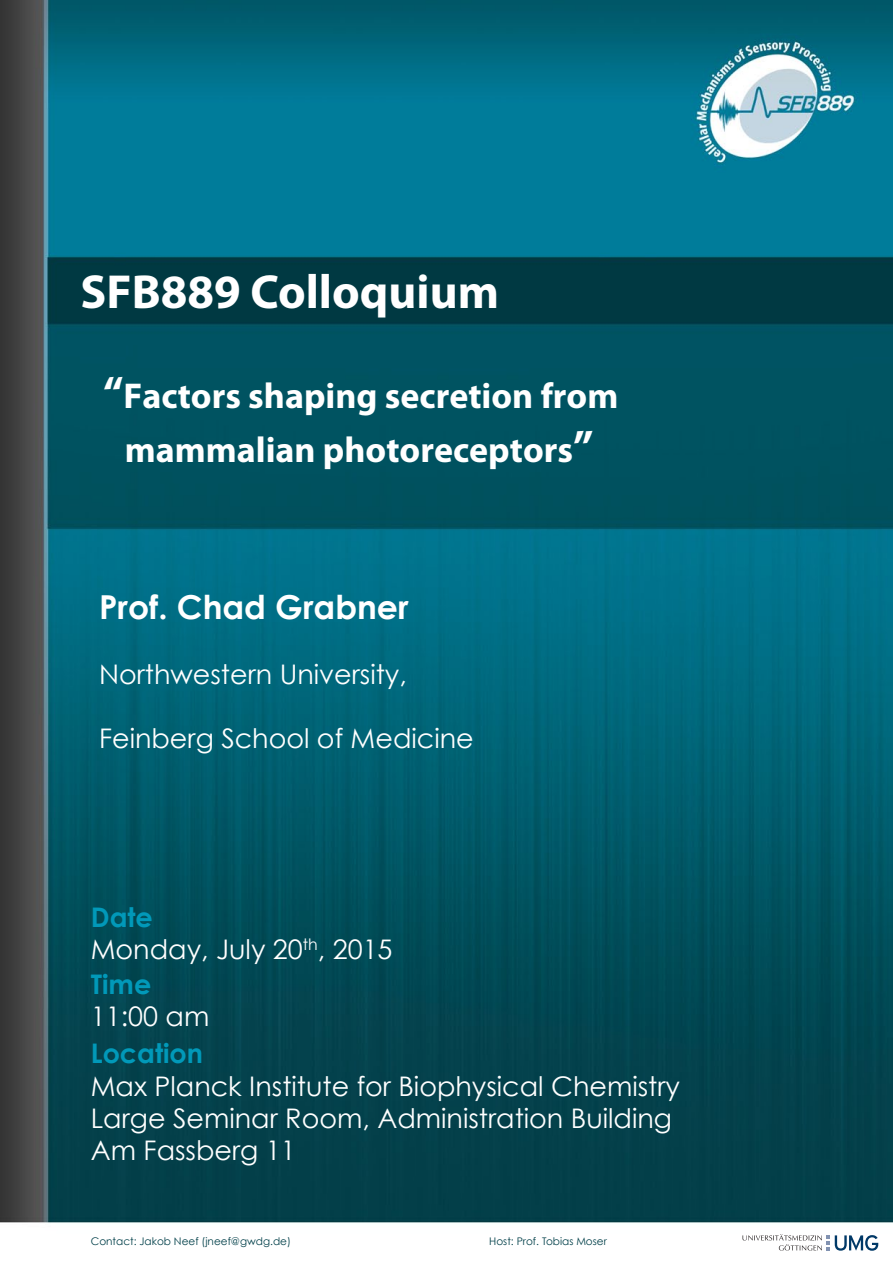
<style>
.page{position:relative;width:893px;height:1263px;background:#fff}
.page>*{position:absolute;margin:0;border:0;box-sizing:border-box;transform-origin:0 0}
.t1{font:700 48px "Myriad Pro";color:#fff}
.t2{font:700 36px/54px "Myriad Pro";color:#fff;text-align:center}
.t3{font:700 33px "Century Gothic";color:#fff}
.t4{font:27px/32.4px "Century Gothic";color:#fff}
.t5{font:700 27px "Century Gothic";color:#0199b9}
.t6{font:10.5px "Century Gothic";color:#02404a}
.s1{font-size:45px}
.s2{font-weight:700;color:#0199b9}
</style>
<div class="page">
<img style="left:0;top:0;width:893px;height:1247px">
<svg style="left:742px;top:1234px;width:136px;height:17px"></svg>
<h1 class="t1" style="left:80px;top:260px;width:420px">SFB889 Colloquium</h1>
<h2 class="t2" style="left:103px;top:368px;width:517px"><span class="s1">“</span>Factors shaping secretion from mammalian photoreceptors<span class="s1">”</span></h2>
<p class="t3" style="left:99px;top:582px;width:311px">Prof. Chad Grabner</p>
<p class="t4" style="left:99px;top:657px;width:309px">Northwestern University,</p>
<p class="t4" style="left:99px;top:722px;width:376px">Feinberg School of Medicine</p>
<p class="t4" style="left:91px;top:900px;width:303px"><span class="s2">Date<br></span>Monday, July 20<sup>th</sup>, 2015</p>
<p class="t5" style="left:91px;top:964px;width:62px">Time</p>
<p class="t4" style="left:91px;top:1000px;width:120px">11:00 am</p>
<p class="t5" style="left:91px;top:1033px;width:114px">Location</p>
<p class="t4" style="left:91px;top:1069px;width:591px">Max Planck Institute for Biophysical Chemistry<br>Large Seminar Room, Administration Building<br>Am Fassberg 11</p>
<p class="t6" style="left:91px;top:1234px;width:202px">Contact: Jakob Neef (jneef@gwdg.de)</p>
<p class="t6" style="left:489px;top:1234px;width:119px">Host: Prof. Tobias Moser</p>
</div>
